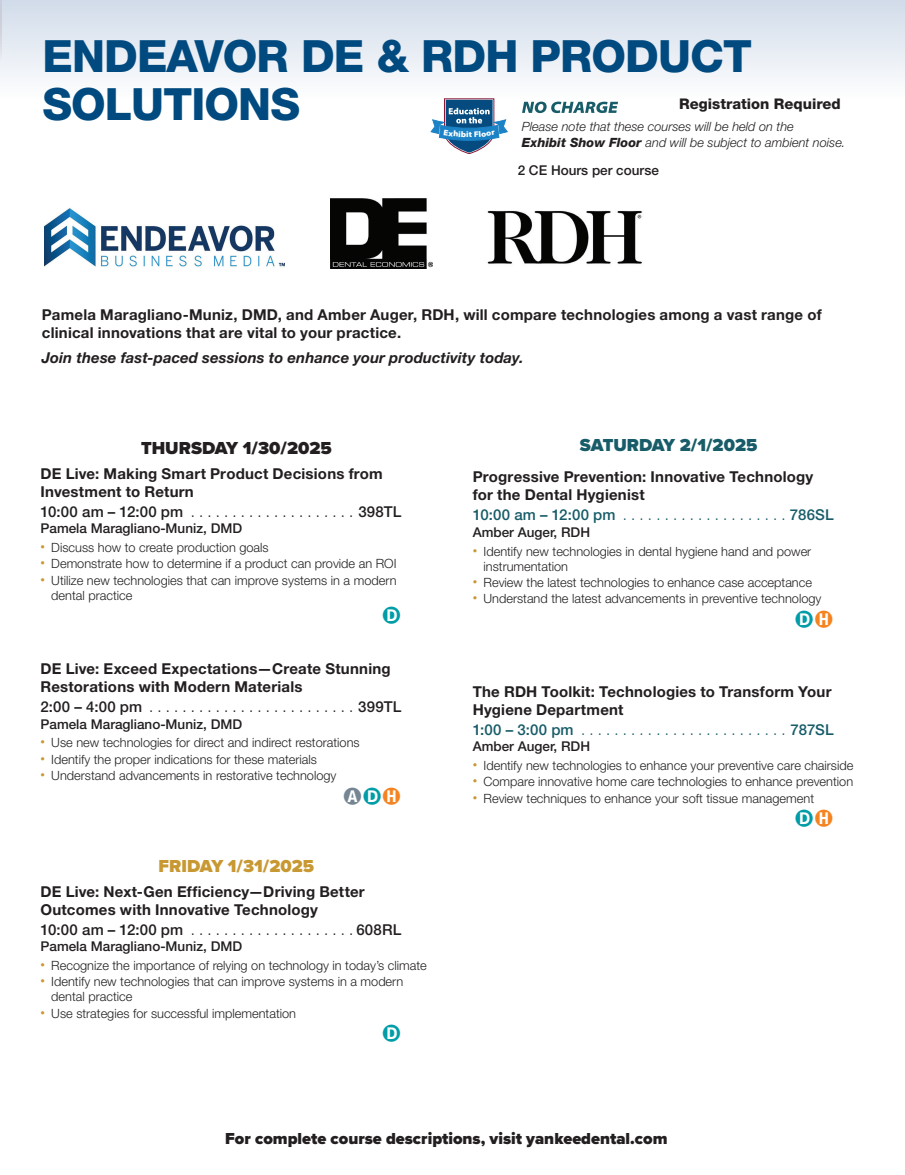
<style>
.page{position:relative;width:905px;height:1175px;background:#fff}
.page>*{position:absolute;margin:0;border:0;box-sizing:border-box;transform-origin:0 0}
.Page_Headers_-_Pavilions{font:800 44.55px/48px "Helvetica Neue LT Std";letter-spacing:-.02em;color:#004a7f}
.Course_-_SPEAKER{font:900 18px "Proxima Nova";color:#231f20}
.Course_-_SPEAKER-2{font:900 18px "Proxima Nova";color:#175c68}
.Course_-_SPEAKER-3{font:900 18px "Proxima Nova";color:#c89832}
.Front_-_Exhibitor_List{font:900 16.5px "Proxima Nova";color:#231f20}
.Course_-_TITLE{font:700 15px/18px "Helvetica Neue LT Std";letter-spacing:.015em;color:#231f20}
.Splash_Copy{font:700 15px/18px "Helvetica Neue LT Std";letter-spacing:.015em;color:#231f20}
.Course_-_TIME_Thursday{font:500 15px "Helvetica Neue LT Std";letter-spacing:.01em;color:#231f20}
.Splash_Copy-2{font:italic 700 15px "Helvetica Neue LT Std";letter-spacing:.005em;color:#231f20}
.Course_-_TIME_Thursday-2{font:300 15px "Helvetica Neue LT Std";color:#231f20}
.Course_-_TIME_Saturday{font:300 15px "Helvetica Neue LT Std";color:#175c68}
.Course_-_TIME_Saturday-2{font:500 15px "Helvetica Neue LT Std";letter-spacing:.01em;color:#175c68}
.t1{font:800 14.7px "Helvetica Neue LT Std";color:#231f20}
.Course_-_SPEAKER-4{font:500 13.5px "Helvetica Neue LT Std";color:#231f20}
.Course_-_Cost_CE_Hours_ADHOT{font:500 13.5px "Helvetica Neue LT Std";color:#231f20}
.t2{font:300 12.75px/15px "Helvetica Neue LT Std";color:#231f20}
.t3{font:italic 300 12.75px/15.3px "Helvetica Neue LT Std";color:#231f20}
.s1{font-weight:800}
.s2{font-weight:300}
.s3{font-size:9px;color:#c89832}
.s4{font-weight:500}
</style>
<div class="page">
<div style="left:0;top:0;width:904px;height:99px;background:linear-gradient(to bottom,#d1dbe9,#fefefe)"></div>
<svg style="left:522px;top:102px;width:96px;height:11px"></svg>
<img style="left:44px;top:208px;width:241px;height:59px">
<img style="left:487px;top:210px;width:155px;height:54px">
<img style="left:331px;top:198px;width:101px;height:70px">
<svg style="left:430px;top:99px;width:77px;height:55px"></svg>
<p class="Page_Headers_-_Pavilions" style="left:42px;top:32px;width:711px">ENDEAVOR DE &amp; RDH PRODUCT<br>SOLUTIONS</p>
<p class="t1" style="left:679px;top:95px;width:163px">Registration Required</p>
<p class="t3" style="left:522px;top:119px;width:325px">Please note that these courses will be held on the<br><span class="s1">Exhibit Show Floor</span> and will be subject to ambient noise.</p>
<p class="Course_-_Cost_CE_Hours_ADHOT" style="left:517px;top:162px;width:143px">2 CE Hours per course</p>
<p class="Splash_Copy" style="left:42px;top:305px;width:781px">Pamela Maragliano-Muniz, DMD, and Amber Auger, RDH, will compare technologies among a vast range of clinical innovations that are vital to your practice.</p>
<p class="Splash_Copy-2" style="left:42px;top:348px;width:483px">Join these fast-paced sessions to enhance your productivity today.</p>
<p class="Course_-_SPEAKER" style="left:141px;top:434px;width:192px">THURSDAY 1/30/2025</p>
<p class="Course_-_TITLE" style="left:40px;top:464px;width:344px">DE Live: Making Smart Product Decisions from<br>Investment to Return</p>
<p class="Course_-_TIME_Thursday" style="left:40px;top:502px;width:362px">10:00 am – 12:00 pm <span class="s2">. . . . . . . . . . . . . . . . . . . .</span> 398TL</p>
<p class="Course_-_SPEAKER-4" style="left:40px;top:520px;width:203px">Pamela Maragliano-Muniz, DMD</p>
<p class="t2" style="left:40px;top:539px;width:230px"><span class="s3">•</span> Discuss how to create production goals</p>
<p class="t2" style="left:40px;top:556px;width:357px"><span class="s3">•</span> Demonstrate how to determine if a product can provide an ROI</p>
<p class="t2" style="left:51px;top:572px;width:347px;text-indent:-11px"><span class="s3">•</span> Utilize new technologies that can improve systems in a modern dental practice</p>
<p class="Course_-_TITLE" style="left:40px;top:659px;width:352px">DE Live: Exceed Expectations—Create Stunning<br>Restorations with Modern Materials</p>
<p class="Course_-_TIME_Thursday-2" style="left:40px;top:697px;width:362px"><span class="s4">2:00 – 4:00 pm</span> . . . . . . . . . . . . . . . . . . . . . . . . . <span class="s4">399TL</span></p>
<p class="Course_-_SPEAKER-4" style="left:40px;top:715px;width:203px">Pamela Maragliano-Muniz, DMD</p>
<p class="t2" style="left:40px;top:735px;width:321px"><span class="s3">•</span> Use new technologies for direct and indirect restorations</p>
<p class="t2" style="left:40px;top:751px;width:278px"><span class="s3">•</span> Identify the proper indications for these materials</p>
<p class="t2" style="left:40px;top:767px;width:297px"><span class="s3">•</span> Understand advancements in restorative technology</p>
<p class="Course_-_SPEAKER-3" style="left:159px;top:852px;width:157px">FRIDAY 1/31/2025</p>
<p class="Course_-_TITLE" style="left:40px;top:882px;width:326px">DE Live: Next-Gen Efficiency—Driving Better<br>Outcomes with Innovative Technology</p>
<p class="Course_-_TIME_Thursday" style="left:40px;top:920px;width:362px">10:00 am – 12:00 pm <span class="s2">. . . . . . . . . . . . . . . . . . .</span> 608RL</p>
<p class="Course_-_SPEAKER-4" style="left:40px;top:938px;width:203px">Pamela Maragliano-Muniz, DMD</p>
<p class="t2" style="left:40px;top:957px;width:388px"><span class="s3">•</span> Recognize the importance of relying on technology in today’s climate</p>
<p class="t2" style="left:51px;top:973px;width:353px;text-indent:-11px"><span class="s3">•</span> Identify new technologies that can improve systems in a modern dental practice</p>
<p class="t2" style="left:40px;top:1005px;width:257px"><span class="s3">•</span> Use strategies for successful implementation</p>
<p class="Course_-_SPEAKER-2" style="left:580px;top:431px;width:179px">SATURDAY 2/1/2025</p>
<p class="Course_-_TITLE" style="left:472px;top:467px;width:342px">Progressive Prevention: Innovative Technology for the Dental Hygienist</p>
<p class="Course_-_TIME_Saturday-2" style="left:472px;top:506px;width:362px">10:00 am – 12:00 pm <span class="s2">. . . . . . . . . . . . . . . . . . . .</span> 786SL</p>
<p class="Course_-_SPEAKER-4" style="left:472px;top:524px;width:119px">Amber Auger, RDH</p>
<p class="t2" style="left:483px;top:543px;width:329px;text-indent:-11px"><span class="s3">•</span> Identify new technologies in dental hygiene hand and power instrumentation</p>
<p class="t2" style="left:472px;top:574px;width:341px"><span class="s3">•</span> Review the latest technologies to enhance case acceptance</p>
<p class="t2" style="left:472px;top:591px;width:350px"><span class="s3">•</span> Understand the latest advancements in preventive technology</p>
<p class="Course_-_TITLE" style="left:473px;top:682px;width:360px">The RDH Toolkit: Technologies to Transform Your<br>Hygiene Department</p>
<p class="Course_-_TIME_Saturday" style="left:473px;top:720px;width:362px"><span class="s4">1:00 – 3:00 pm</span> . . . . . . . . . . . . . . . . . . . . . . . . . <span class="s4">787SL</span></p>
<p class="Course_-_SPEAKER-4" style="left:473px;top:738px;width:119px">Amber Auger, RDH</p>
<p class="t2" style="left:473px;top:757px;width:382px"><span class="s3">•</span> Identify new technologies to enhance your preventive care chairside</p>
<p class="t2" style="left:473px;top:774px;width:382px"><span class="s3">•</span> Compare innovative home care technologies to enhance prevention</p>
<p class="t2" style="left:473px;top:790px;width:343px"><span class="s3">•</span> Review techniques to enhance your soft tissue management</p>
<p class="Front_-_Exhibitor_List" style="left:225px;top:1125px;width:444px">For complete course descriptions, visit yankeedental.com</p>
</div>
